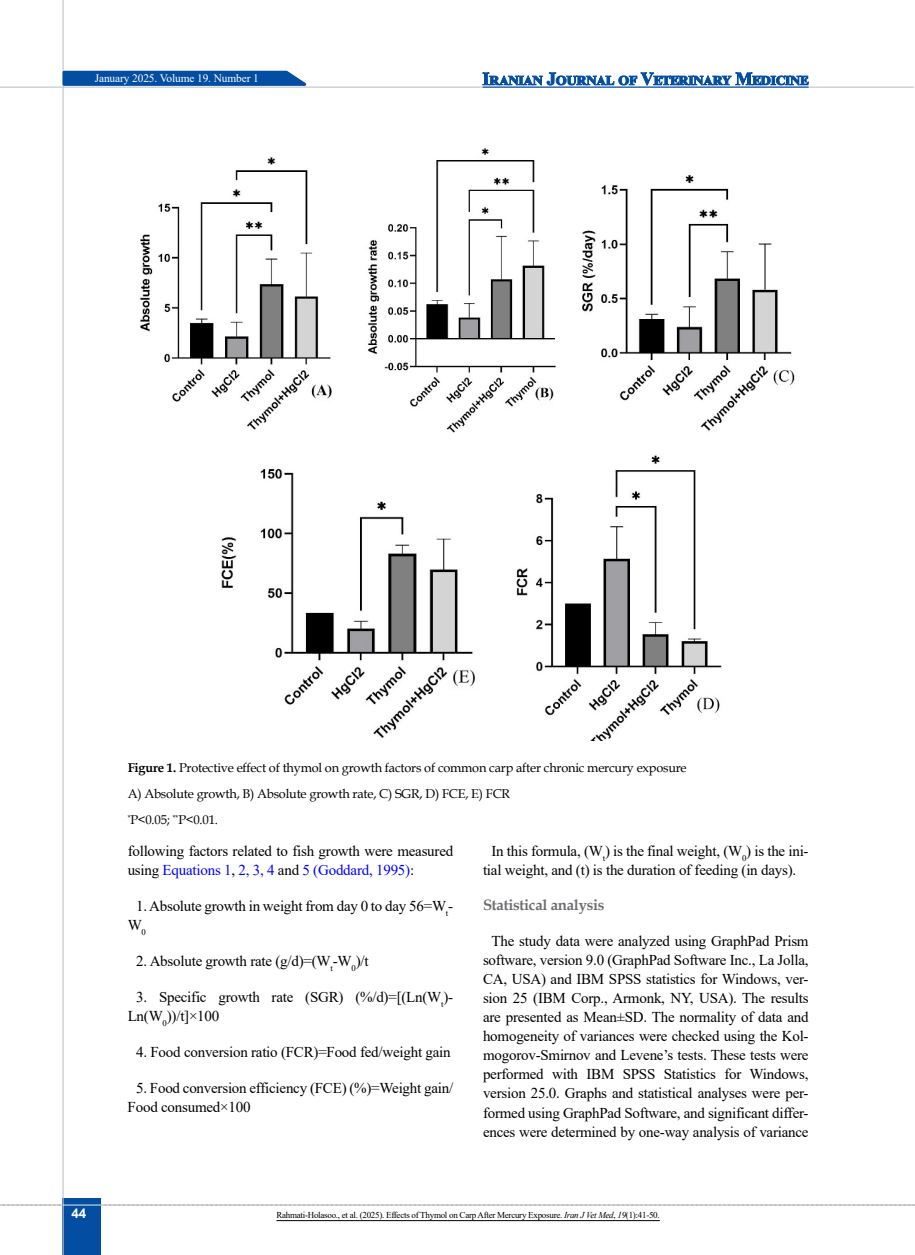
<style>
.page{position:relative;width:915px;height:1255px;background:#fff}
.page>*{position:absolute;margin:0;border:0;box-sizing:border-box;transform-origin:0 0}
.t1{font:15px/19px "Times New Roman";letter-spacing:-.015em;color:#000}
.t2{font:700 15px "Book Antiqua";letter-spacing:-.02em;color:#6d6e71}
.t3{font:700 13.5px "Arial";color:#fff}
.t4{font:12.75px/26.2px "Book Antiqua";letter-spacing:-.015em;color:#000}
.t5{font:11.4px "Times New Roman";letter-spacing:-.01em;color:#fff}
.t6{font:9px "Times New Roman";letter-spacing:-.03em;color:#000}
.s1{font-weight:700}
.s2{color:#00f}
.s3{font-style:italic}
</style>
<div class="page">
<svg style="left:0;top:1204px;width:915px;height:1px"></svg>
<div style="left:63px;top:1198px;width:38px;height:56px;background:#034da2"></div>
<hr style="left:62px;top:0;width:2px;height:1254px;background:#c2c4c6">
<hr style="left:63px;top:1204px;width:38px;height:1px;background:#ebebec">
<svg style="left:61px;top:69px;width:253px;height:18px;background:#3771b4"></svg>
<hr style="left:0;top:87px;width:913px;height:1px;background:#c2c4c6">
<svg style="left:482px;top:72px;width:326px;height:14px"></svg>
<hr style="left:482px;top:87px;width:326px;height:1px;background:#034da2">
<img style="left:516px;top:455px;width:206px;height:285px">
<img style="left:221px;top:469px;width:255px;height:269px">
<img style="left:582px;top:175px;width:213px;height:256px">
<img style="left:368px;top:149px;width:188px;height:284px">
<img style="left:140px;top:157px;width:192px;height:273px">
<hr style="left:276px;top:1220px;width:383px;height:1px;background:#000">
<p class="t5" style="left:95px;top:70px;width:166px">January 2025. Volume 19. Number 1</p>
<p class="t3" style="left:71px;top:1203px;width:17px">44</p>
<p class="t4" style="left:128px;top:753px;width:560px"><span class="s1">Figure 1.</span> Protective effect of thymol on growth factors of common carp after chronic mercury exposure<br>A) Absolute growth, B) Absolute growth rate, C) SGR, D) FCE, E) FCR<br><sup>*</sup>P&lt;0.05; <sup>**</sup>P&lt;0.01.</p>
<p class="t1" style="left:128px;top:840px;width:327px">following factors related to fish growth were measured using <span class="s2">Equations 1</span>, <span class="s2">2, 3, 4</span> and <span class="s2">5 (Goddard, 1995)</span>:</p>
<p class="t1" style="left:128px;top:895px;width:327px;text-indent:9px">1. Absolute growth in weight from day 0 to day 56=W<sub>t</sub>-<br>W<sub>0</sub></p>
<p class="t1" style="left:136px;top:951px;width:234px">2. Absolute growth rate (g/d)=(W<sub>t</sub>-W<sub>0</sub>)/t</p>
<p class="t1" style="left:128px;top:987px;width:327px;text-indent:8px">3. Specific growth rate (SGR) (%/d)=[(Ln(W<sub>t</sub>)-<br>Ln(W<sub>0</sub>))/t]×100</p>
<p class="t1" style="left:136px;top:1042px;width:316px">4. Food conversion ratio (FCR)=Food fed/weight gain</p>
<p class="t1" style="left:128px;top:1078px;width:327px;text-indent:9px">5. Food conversion efficiency (FCE) (%)=Weight gain/<br>Food consumed×100</p>
<p class="t1" style="left:483px;top:840px;width:327px;text-indent:8px">In this formula, (W<sub>t</sub>) is the final weight, (W<sub>0</sub>) is the ini&shy;tial weight, and (t) is the duration of feeding (in days).</p>
<p class="t2" style="left:483px;top:894px;width:123px">Statistical analysis</p>
<p class="t1" style="left:483px;top:930px;width:327px;text-align:center">The study data were analyzed using GraphPad Prism software, version 9.0 (GraphPad Software Inc., La Jolla, CA, USA) and IBM SPSS statistics for Windows, ver&shy;sion 25 (IBM Corp., Armonk, NY, USA). The results are presented as Mean±SD. The normality of data and homogeneity of variances were checked using the Kol&shy;mogorov-Smirnov and Levene’s tests. These tests were performed with IBM SPSS Statistics for Windows, version 25.0. Graphs and statistical analyses were per&shy;formed using GraphPad Software, and significant differ&shy;ences were determined by one-way analysis of variance</p>
<p class="t6" style="left:276px;top:1208px;width:384px">Rahmati-Holasoo., et al. (2025). Effects of Thymol on Carp After Mercury Exposure. <span class="s3">Iran J Vet Med</span>, <span class="s3">19</span>(1):41-50.</p>
</div>
